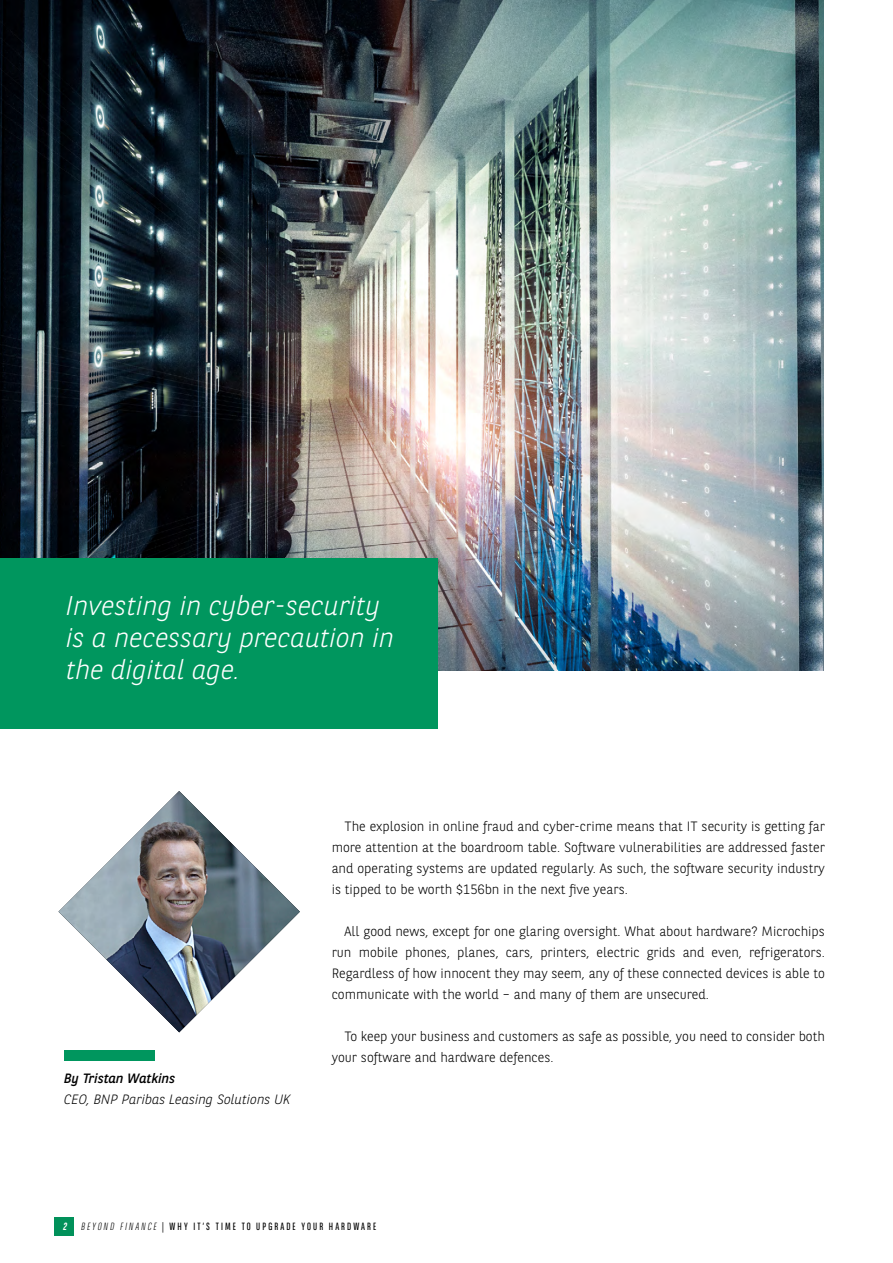
<style>
.page{position:relative;width:893px;height:1263px;background:#fff}
.page>*{position:absolute;margin:0;border:0;box-sizing:border-box;transform-origin:0 0}
.t1{font:italic 300 27px/32.4px "BNPP Sans";color:#fff}
.t2{font:300 13.5px/21px "BNPP Sans";color:#000;text-align:justify}
.t3{font:italic 300 13.5px "BNPP Sans";color:#000}
.t4{font:italic 13.5px "BNPP Sans";color:#000}
.t5{font:10.5px "BNPP Sans Condensed";letter-spacing:.2em;color:#000}
.s1{font-weight:700;font-style:italic;color:#fff}
.s2{font-weight:300;font-style:italic}
</style>
<div class="page">
<div style="left:54px;top:1217px;width:20px;height:19px;background:#01915a"></div>
<img style="left:0;top:0;width:824px;height:671px">
<div style="left:0;top:558px;width:438px;height:170px;background:#00965e"></div>
<img style="left:58px;top:791px;width:242px;height:241px">
<div style="left:64px;top:1050px;width:90px;height:11px;background:#00965e"></div>
<h1 class="t1" style="left:66px;top:588px;width:330px">Investing in cyber-security is a necessary precaution in the digital age.</h1>
<p class="t4" style="left:64px;top:1069px;width:113px">By Tristan Watkins</p>
<p class="t3" style="left:64px;top:1090px;width:228px">CEO, BNP Paribas Leasing Solutions UK</p>
<p class="t2" style="left:332px;top:815px;width:495px;text-indent:13px">The explosion in online fraud and cyber-crime means that IT security is getting far more attention at the boardroom table. Software vulnerabilities are addressed faster and operating systems are updated regularly. As such, the software security industry is tipped to be worth $156bn in the next five years.</p>
<p class="t2" style="left:332px;top:920px;width:495px;text-indent:13px">All good news, except for one glaring oversight. What about hardware? Microchips run mobile phones, planes, cars, printers, electric grids and even, refrigerators.<br>Regardless of how innocent they may seem, any of these connected devices is able to communicate with the world – and many of them are unsecured.</p>
<p class="t2" style="left:332px;top:1025px;width:495px;text-indent:13px">To keep your business and customers as safe as possible, you need to consider both your software and hardware defences.</p>
<p class="t5" style="left:63px;top:1220px;width:315px"><span class="s1">2</span> <span class="s2">BEYOND FINANCE</span> | WHY IT’S TIME TO UPGRADE YOUR HARDWARE</p>
</div>
